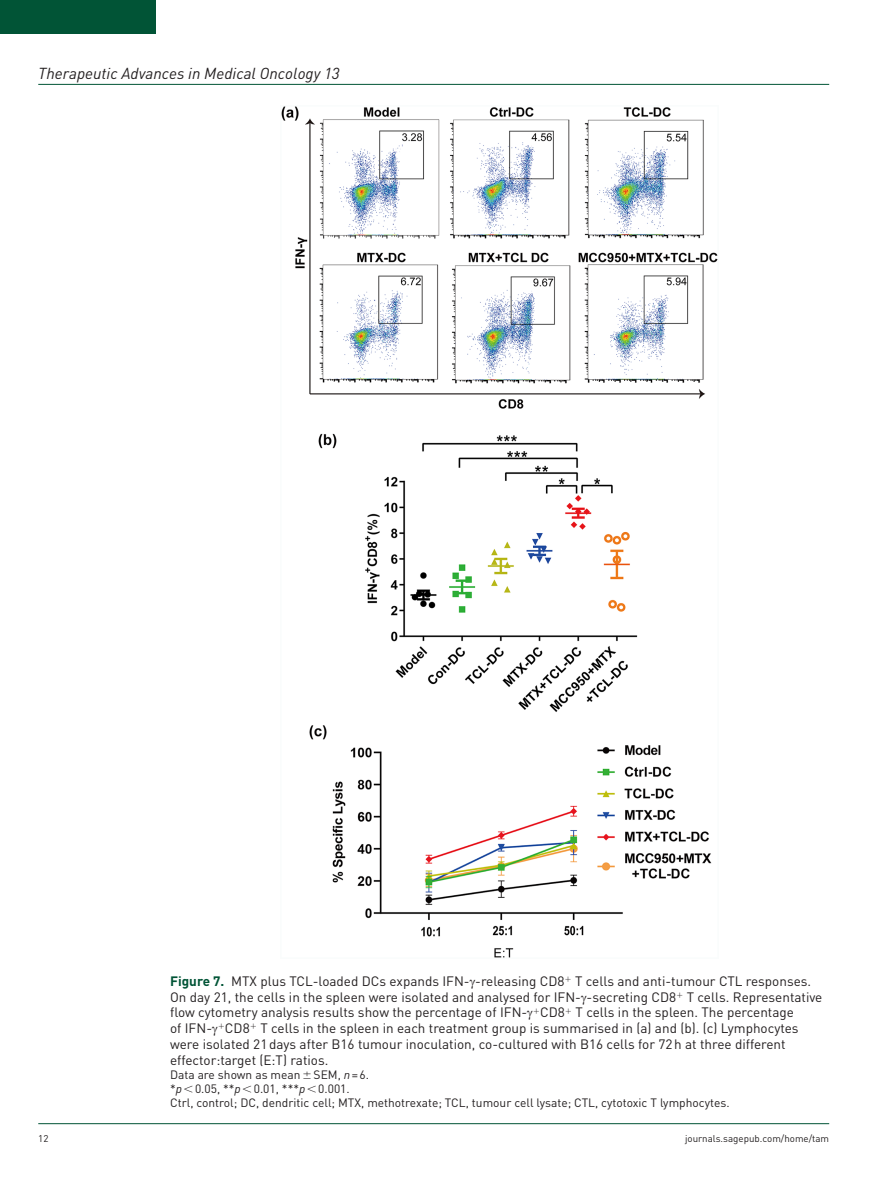
<style>
.page{position:relative;width:893px;height:1191px;background:#fff}
.page>*{position:absolute;margin:0;border:0;box-sizing:border-box;transform-origin:0 0}
.t1{font:italic 15.75px "DIN";color:#231f20}
.t2{font:13.5px/15.8px "DIN";color:#231f20}
.t3{font:12px/14.2px "DIN";color:#231f20}
.t4{font:9.75px "DIN";color:#231f20}
.s1{font-weight:700;color:#015436}
.s2{font-style:italic}
</style>
<div class="page">
<hr style="left:38px;top:84px;width:791px;height:1px;background:#015436">
<hr style="left:38px;top:1123px;width:791px;height:1px;background:#015436">
<div style="left:0;top:0;width:155px;height:34px;background:#015436"></div>
<img style="left:281px;top:106px;width:437px;height:852px">
<p class="t1" style="left:38px;top:63px;width:303px">Therapeutic Advances in Medical Oncology 13</p>
<p class="t2" style="left:170px;top:973px;width:654px"><span class="s1">Figure 7.</span> MTX plus TCL-loaded DCs expands IFN- -releasing CD8 T cells and anti-tumour CTL responses.<br>On day 21, the cells in the spleen were isolated and analysed for IFN- -secreting CD8 T cells. Representative flow cytometry analysis results show the percentage of IFN- CD8 T cells in the spleen. The percentage<br>of IFN- CD8 T cells in the spleen in each treatment group is summarised in (a) and (b). (c) Lymphocytes were isolated 21days after B16 tumour inoculation, co-cultured with B16 cells for 72h at three different effector:target (E:T) ratios.</p>
<p class="t3" style="left:170px;top:1067px;width:561px">Data are shown as mean SEM, <span class="s2">n</span>=6.<br>*<span class="s2">p</span> 0.05, **<span class="s2">p</span> 0.01, ***<span class="s2">p</span> 0.001.<br>Ctrl, control; DC, dendritic cell; MTX, methotrexate; TCL, tumour cell lysate; CTL, cytotoxic T lymphocytes.</p>
<p class="t4" style="left:38px;top:1132px;width:12px">12</p>
<p class="t4" style="left:685px;top:1132px;width:146px">journals.sagepub.com/home/tam</p>
</div>
